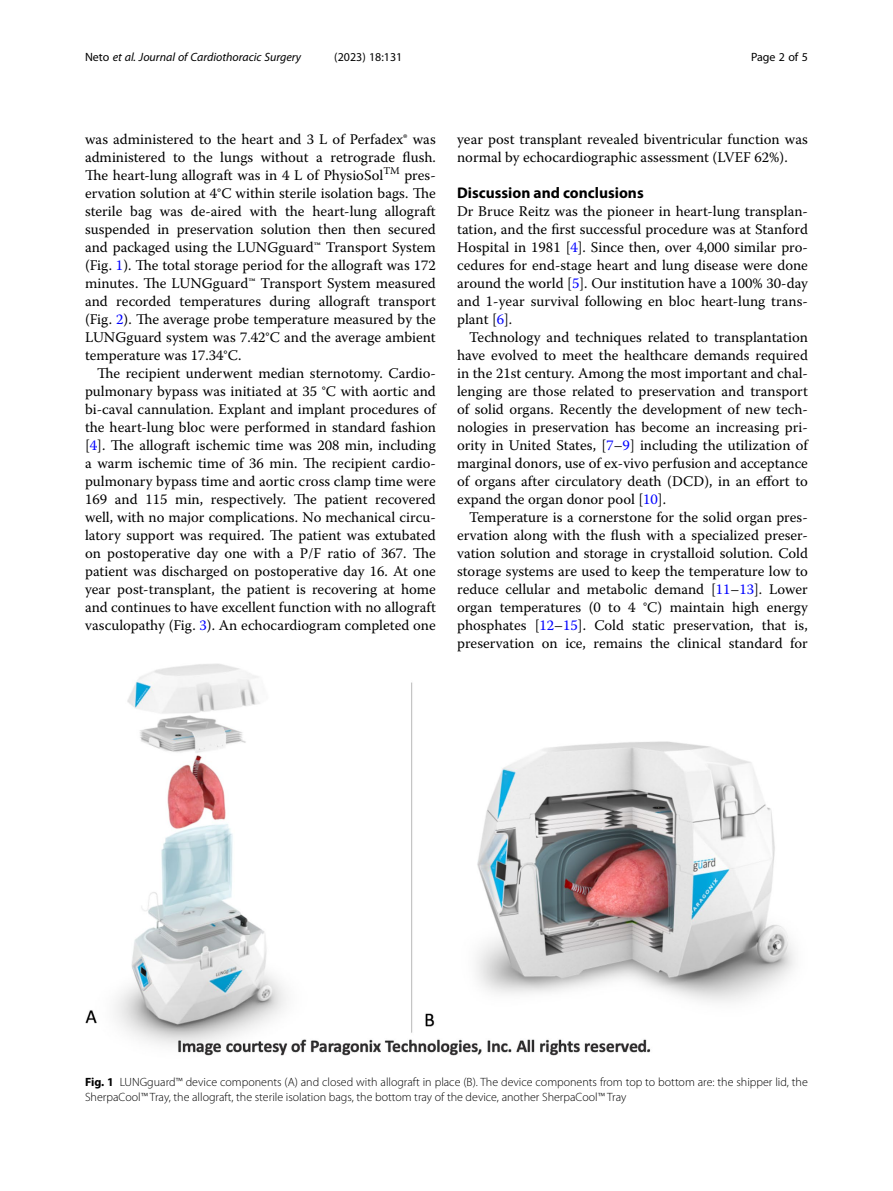
<style>
.page{position:relative;width:893px;height:1191px;background:#fff}
.page>*{position:absolute;margin:0;border:0;box-sizing:border-box;transform-origin:0 0}
.Head_1{font:700 15.45px "Myriad Pro";color:#000}
.Body_Text_Indent{font:14.7px/18px "Warnock Pro";color:#000;text-align:justify}
.Body_Text{font:14.7px/18px "Warnock Pro";color:#000;text-align:justify}
.Figure_Caption{font:300 12px/15px "Myriad Pro";color:#000}
.t1{font:italic 12px "Myriad Pro";color:#000}
.t2{font:12px "Myriad Pro";color:#000}
.s1{font-style:normal}
.s2{color:#00f}
.s3{font-weight:700}
</style>
<div class="page">
<img style="left:85px;top:663px;width:710px;height:393px">
<p class="t1" style="left:85px;top:50px;width:218px"><span class="s1">Neto</span> et al. Journal of Cardiothoracic Surgery</p>
<p class="t2" style="left:334px;top:50px;width:70px">(2023) 18:131</p>
<p class="t2" style="left:751px;top:50px;width:58px">Page 2 of 5</p>
<p class="Body_Text" style="left:85px;top:130px;width:352px">was administered to the heart and 3 L of Perfadex® was administered to the lungs without a retrograde flush.<br>The heart-lung allograft was in 4 L of PhysioSol<sup>TM</sup> pres&shy;ervation solution at 4°C within sterile isolation bags. The sterile bag was de-aired with the heart-lung allograft suspended in preservation solution then then secured and packaged using the LUNGguard™ Transport System (Fig. <span class="s2">1</span>). The total storage period for the allograft was 172 minutes. The LUNGguard™ Transport System measured and recorded temperatures during allograft transport (Fig. <span class="s2">2</span>). The average probe temperature measured by the LUNGguard system was 7.42°C and the average ambient temperature was 17.34°C.</p>
<p class="Body_Text_Indent" style="left:85px;top:364px;width:352px;text-indent:12px">The recipient underwent median sternotomy. Cardio&shy;pulmonary bypass was initiated at 35 °C with aortic and bi-caval cannulation. Explant and implant procedures of the heart-lung bloc were performed in standard fashion [<span class="s2">4</span>]. The allograft ischemic time was 208 min, including a warm ischemic time of 36 min. The recipient cardio&shy;pulmonary bypass time and aortic cross clamp time were 169 and 115 min, respectively. The patient recovered well, with no major complications. No mechanical circu&shy;latory support was required. The patient was extubated on postoperative day one with a P/F ratio of 367. The patient was discharged on postoperative day 16. At one year post-transplant, the patient is recovering at home and continues to have excellent function with no allograft vasculopathy (Fig. <span class="s2">3</span>). An echocardiogram completed one</p>
<p class="Body_Text_Indent" style="left:457px;top:130px;width:352px">year post transplant revealed biventricular function was normal by echocardiographic assessment (LVEF 62%).</p>
<p class="Head_1" style="left:457px;top:183px;width:188px">Discussion and conclusions</p>
<p class="Body_Text" style="left:457px;top:202px;width:352px">Dr Bruce Reitz was the pioneer in heart-lung transplan&shy;tation, and the first successful procedure was at Stanford Hospital in 1981 [<span class="s2">4</span>]. Since then, over 4,000 similar pro&shy;cedures for end-stage heart and lung disease were done around the world [<span class="s2">5</span>]. Our institution have a 100% 30-day and 1-year survival following en bloc heart-lung trans&shy;plant [<span class="s2">6</span>].</p>
<p class="Body_Text_Indent" style="left:457px;top:328px;width:352px;text-indent:12px">Technology and techniques related to transplantation have evolved to meet the healthcare demands required in the 21st century. Among the most important and chal&shy;lenging are those related to preservation and transport of solid organs. Recently the development of new tech&shy;nologies in preservation has become an increasing pri&shy;ority in United States, [<span class="s2">7</span>–<span class="s2">9</span>] including the utilization of marginal donors, use of ex-vivo perfusion and acceptance of organs after circulatory death (DCD), in an effort to expand the organ donor pool [<span class="s2">10</span>].</p>
<p class="Body_Text_Indent" style="left:457px;top:508px;width:352px;text-indent:12px">Temperature is a cornerstone for the solid organ pres&shy;ervation along with the flush with a specialized preser&shy;vation solution and storage in crystalloid solution. Cold storage systems are used to keep the temperature low to reduce cellular and metabolic demand [<span class="s2">11</span>–<span class="s2">13</span>]. Lower organ temperatures (0 to 4 °C) maintain high energy phosphates [<span class="s2">12</span>–<span class="s2">15</span>]. Cold static preservation, that is, preservation on ice, remains the clinical standard for</p>
<p class="Figure_Caption" style="left:85px;top:1074px;width:724px"><span class="s3">Fig. 1</span> LUNGguard™ device components (A) and closed with allograft in place (B). The device components from top to bottom are: the shipper lid, the<br>SherpaCool™ Tray, the allograft, the sterile isolation bags, the bottom tray of the device, another SherpaCool™ Tray</p>
</div>
